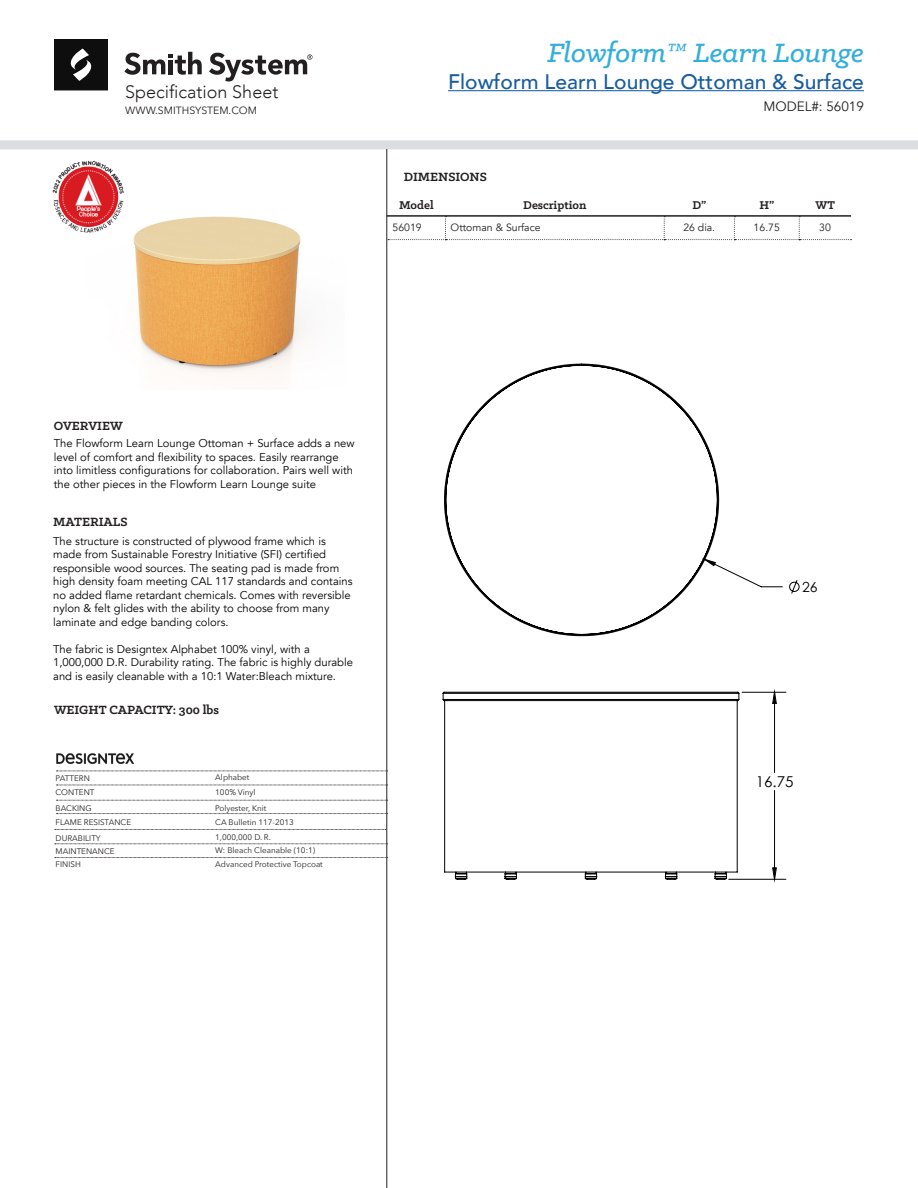
<style>
.page{position:relative;width:918px;height:1188px;background:#fff}
.page>*{position:absolute;margin:0;border:0;box-sizing:border-box;transform-origin:0 0}
.Group_Name_and_Type{font:italic 500 30px "Klinic Slab";color:#33aedb}
.Group_Name_and_Type-2{font:500 21px "Avenir";color:#175d9e}
.Sub_heading{font:300 18px "Avenir";color:#231f20}
.t1{font:15px "Century Gothic";color:#000}
.t2{font:13.95px "Century Gothic";color:#000}
.Paragraph_Header_1{font:700 13.5px "Klinic Slab";color:#231f20}
.Group_Name_and_Type-3{font:13.5px "Avenir";color:#231f20}
.t3{font:700 12.75px "Klinic Slab";color:#231f20}
.Body_Small_7_5pt{font:11.25px/13.5px "Avenir";color:#000001}
.Group_Name_and_Type-4{font:10.5px "Avenir";color:#231f20}
.Paragraph{font:10.5px "Avenir Next";color:#231f20}
.t4{font:8.1px "Avenir Next";color:#231f20}
</style>
<div class="page">
<hr style="left:448px;top:90px;width:416px;height:1px;background:#175d9e">
<div style="left:0;top:140px;width:918px;height:9px;background:#dcdddf"></div>
<svg style="left:124px;top:52px;width:78px;height:23px"></svg>
<svg style="left:209px;top:53px;width:103px;height:28px"></svg>
<svg style="left:54px;top:39px;width:54px;height:51px;background:#262726"></svg>
<img style="left:133px;top:216px;width:176px;height:162px">
<hr style="left:387px;top:149px;width:1px;height:1039px;background:#231f20">
<svg style="left:388px;top:217px;width:464px;height:23px"></svg>
<hr style="left:387px;top:215px;width:464px;height:2px;background:#231f20">
<svg style="left:789px;top:580px;width:11px;height:14px"></svg>
<svg style="left:719px;top:565px;width:64px;height:22px"></svg>
<svg style="left:444px;top:363px;width:275px;height:273px"></svg>
<hr style="left:729px;top:879px;width:57px;height:1px;background:#000">
<hr style="left:742px;top:692px;width:44px;height:1px;background:#000">
<svg style="left:772px;top:691px;width:5px;height:189px"></svg>
<svg style="left:442px;top:692px;width:298px;height:188px"></svg>
<img style="left:52px;top:160px;width:72px;height:73px">
<svg style="left:57px;top:771px;width:331px;height:1px"></svg>
<svg style="left:57px;top:785px;width:331px;height:1px"></svg>
<svg style="left:57px;top:800px;width:331px;height:1px"></svg>
<svg style="left:57px;top:813px;width:331px;height:1px"></svg>
<svg style="left:55px;top:829px;width:331px;height:1px"></svg>
<svg style="left:55px;top:844px;width:333px;height:1px"></svg>
<svg style="left:55px;top:857px;width:333px;height:1px"></svg>
<img style="left:56px;top:753px;width:77px;height:11px">
<p class="Sub_heading" style="left:125px;top:81px;width:155px">Specification Sheet</p>
<p class="Paragraph" style="left:125px;top:101px;width:133px">WWW.SMITHSYSTEM.COM</p>
<p class="Group_Name_and_Type" style="left:548px;top:33px;width:318px">Flowform™ Learn Lounge</p>
<p class="Group_Name_and_Type-2" style="left:448px;top:64px;width:417px">Flowform Learn Lounge Ottoman &amp; Surface</p>
<p class="Group_Name_and_Type-3" style="left:763px;top:98px;width:102px">MODEL#: 56019</p>
<p class="Paragraph_Header_1" style="left:404px;top:168px;width:84px">DIMENSIONS</p>
<p class="t3" style="left:399px;top:197px;width:36px">Model</p>
<p class="t3" style="left:523px;top:197px;width:65px">Description</p>
<p class="t3" style="left:692px;top:197px;width:16px">D”</p>
<p class="t3" style="left:759px;top:197px;width:16px">H”</p>
<p class="t3" style="left:816px;top:197px;width:21px">WT</p>
<p class="Group_Name_and_Type-4" style="left:393px;top:221px;width:31px">56019</p>
<p class="Group_Name_and_Type-4" style="left:451px;top:221px;width:92px">Ottoman &amp; Surface</p>
<p class="Group_Name_and_Type-4" style="left:683px;top:221px;width:33px">26 dia.</p>
<p class="Group_Name_and_Type-4" style="left:754px;top:221px;width:28px">16.75</p>
<p class="Group_Name_and_Type-4" style="left:819px;top:221px;width:13px">30</p>
<p class="Paragraph_Header_1" style="left:54px;top:416px;width:70px">OVERVIEW</p>
<p class="Body_Small_7_5pt" style="left:54px;top:437px;width:302px">The Flowform Learn Lounge Ottoman + Surface adds a new level of comfort and flexibility to spaces. Easily rearrange into limitless configurations for collaboration. Pairs well with the other pieces in the Flowform Learn Lounge suite</p>
<p class="Paragraph_Header_1" style="left:53px;top:513px;width:76px">MATERIALS</p>
<p class="Body_Small_7_5pt" style="left:53px;top:534px;width:301px">The structure is constructed of plywood frame which is made from Sustainable Forestry Initiative (SFI) certified responsible wood sources. The seating pad is made from high density foam meeting CAL 117 standards and contains no added flame retardant chemicals. Comes with reversible nylon &amp; felt glides with the ability to choose from many laminate and edge banding colors.</p>
<p class="Body_Small_7_5pt" style="left:53px;top:642px;width:301px">The fabric is Designtex Alphabet 100% vinyl, with a<br>1,000,000 D.R. Durability rating. The fabric is highly durable and is easily cleanable with a 10:1 Water:Bleach mixture.</p>
<p class="Paragraph_Header_1" style="left:54px;top:701px;width:167px">WEIGHT CAPACITY: 300 lbs</p>
<p class="t4" style="left:56px;top:771px;width:36px">PATTERN</p>
<p class="t4" style="left:56px;top:786px;width:40px">CONTENT</p>
<p class="t4" style="left:56px;top:801px;width:38px">BACKING</p>
<p class="t4" style="left:215px;top:770px;width:36px">Alphabet</p>
<p class="t4" style="left:215px;top:785px;width:42px">100% Vinyl</p>
<p class="t4" style="left:215px;top:801px;width:53px">Polyester, Knit</p>
<p class="t4" style="left:56px;top:815px;width:77px">FLAME RESISTANCE</p>
<p class="t4" style="left:215px;top:815px;width:80px">CA Bulletin 117-2013</p>
<p class="t4" style="left:56px;top:831px;width:47px">DURABILITY</p>
<p class="t4" style="left:56px;top:844px;width:61px">MAINTENANCE</p>
<p class="t4" style="left:56px;top:858px;width:27px">FINISH</p>
<p class="t4" style="left:215px;top:830px;width:57px">1,000,000 D. R.</p>
<p class="t4" style="left:215px;top:844px;width:101px">W: Bleach Cleanable (10:1)</p>
<p class="t4" style="left:215px;top:858px;width:109px">Advanced Protective Topcoat</p>
<p class="t2" style="left:802px;top:577px;width:17px">26</p>
<h3 class="t1" style="left:756px;top:771px;width:39px">16.75</h3>
</div>
